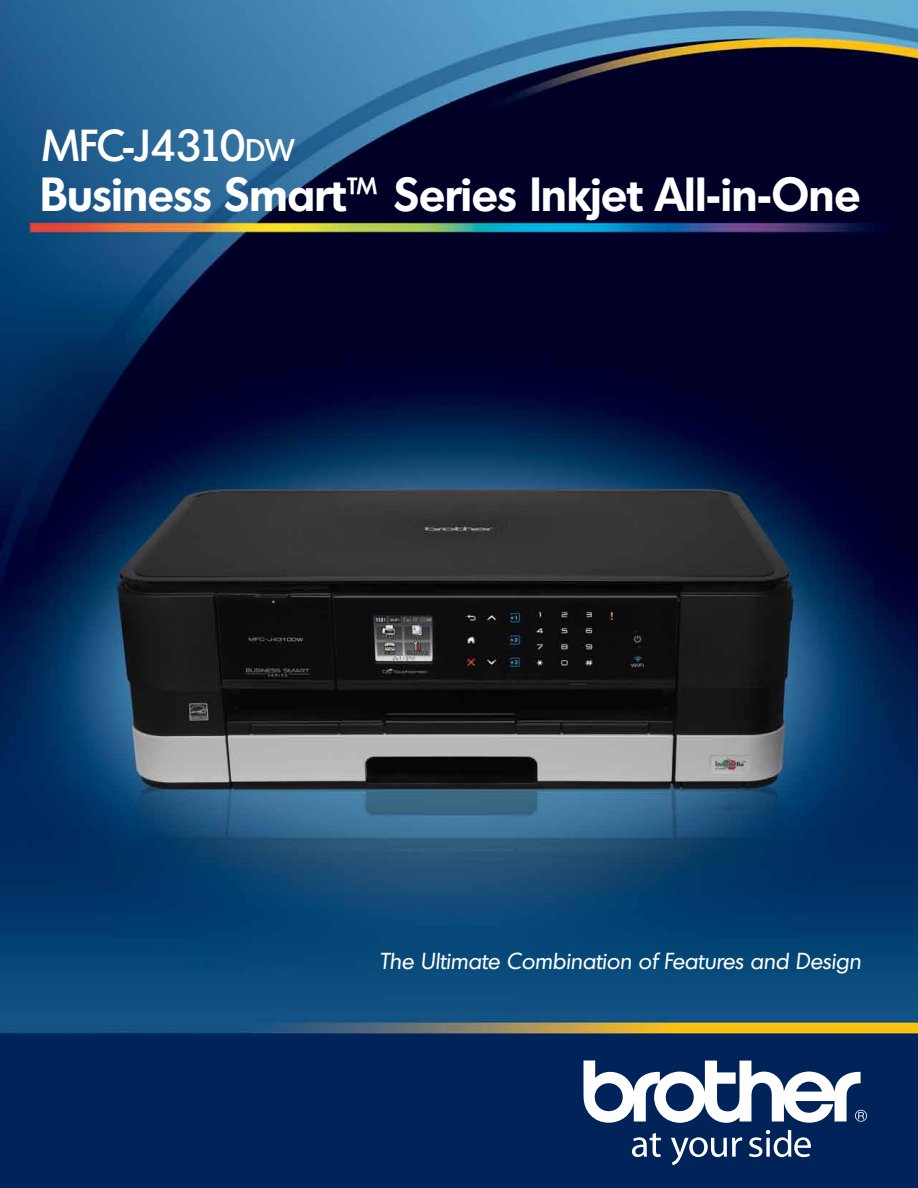
<style>
.page{position:relative;width:918px;height:1188px;background:#fff}
.page>*{position:absolute;margin:0;border:0;box-sizing:border-box;transform-origin:0 0}
.t1{font:600 46.5px "Montreal TS";letter-spacing:-.005em;color:#fff}
.t2{font:500 43.5px "Montreal TS";letter-spacing:-.005em;color:#fff}
.t3{font:italic 22.5px "Montreal TS";color:#fff}
.s1{font-size:30.45px}
</style>
<div class="page">
<img style="left:0;top:0;width:918px;height:1188px">
<svg style="left:584px;top:1060px;width:283px;height:63px"></svg>
<svg style="left:632px;top:1133px;width:29px;height:24px"></svg>
<svg style="left:671px;top:1137px;width:71px;height:28px"></svg>
<svg style="left:749px;top:1130px;width:62px;height:27px"></svg>
<h2 class="t2" style="left:42px;top:117px;width:254px">MFC-J4310<span class="s1">dw</span></h2>
<h1 class="t1" style="left:40px;top:163px;width:822px">Business Smart™ Series Inkjet All-in-One</h1>
<p class="t3" style="left:380px;top:946px;width:483px">The Ultimate Combination of Features and Design</p>
</div>
